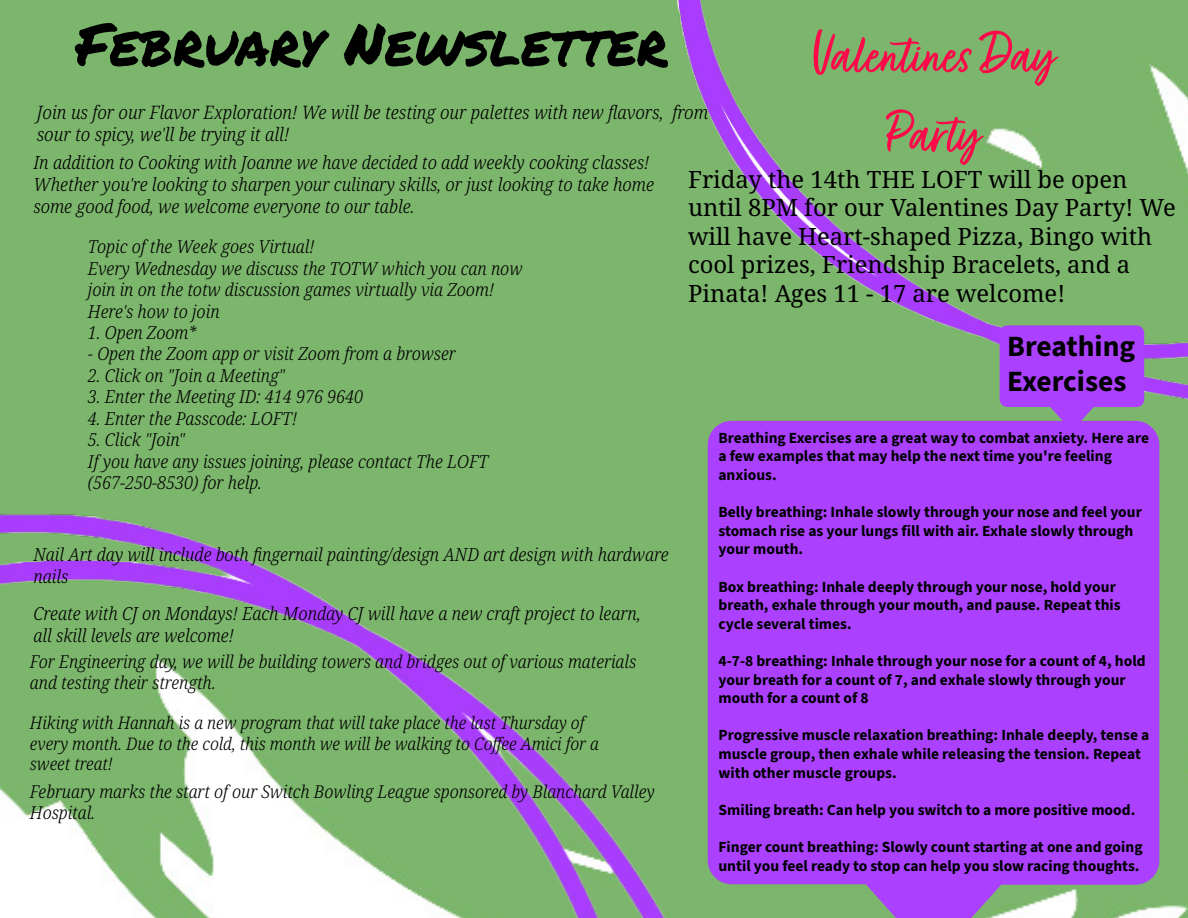
<style>
.page{position:relative;width:1188px;height:918px;background:#7cb66c}
.page>*{position:absolute;margin:0;border:0;box-sizing:border-box;transform-origin:0 0}
.t1{font:66px/79.2px "Fave Script Pro";color:#fb0949;text-align:center}
.t2{font:58.2px "Permanent Marker";color:#000}
.t3{font:700 29.4px/35.4px "Source Sans 3";color:#000}
.t4{font:23.85px/28.5px "Noto Serif Khmer";color:#000}
.t5{font:italic 300 semi-condensed 18.6px/22.2px "Noto Serif";color:#000}
.t6{font:italic 300 semi-condensed 18.15px/21.9px "Noto Serif";color:#000}
.t7{font:italic 300 semi-condensed 18px/21.6px "Noto Serif";color:#000}
.t8{font:italic 300 semi-condensed 17.85px/21.5px "Noto Serif";color:#000}
.t9{font:italic 300 semi-condensed 17.7px/21.1px "Noto Serif";color:#000}
.t10{font:italic 300 semi-condensed 17.4px/20.9px "Noto Serif";color:#000}
.t11{font:700 15.45px/18.6px "Source Sans 3";color:#000}
</style>
<div class="page">
<img style="left:0;top:512px;width:708px;height:406px">
<img style="left:678px;top:0;width:510px;height:408px">
<svg style="left:1000px;top:325px;width:144px;height:96px;background:#a54eed"></svg>
<div style="left:708px;top:421px;width:451px;height:497px;background:#ab40ff"></div>
<h2 class="t2" style="left:76px;top:1px;width:594px">February Newsletter</h2>
<h1 class="t1" style="left:813px;top:15px;width:244px">Valentines Day<br>Party</h1>
<h3 class="t4" style="left:688px;top:165px;width:489px">Friday the 14th THE LOFT will be open until 8PM for our Valentines Day Party! We will have Heart-shaped Pizza, Bingo with cool prizes, Friendship Bracelets, and a Pinata! Ages 11 - 17 are welcome!</h3>
<h3 class="t3" style="left:1007px;top:328px;width:130px">Breathing<br>Exercises</h3>
<p class="t11" style="left:718px;top:428px;width:432px">Breathing Exercises are a great way to combat anxiety. Here are a few examples that may help the next time you're feeling anxious.</p>
<p class="t11" style="left:718px;top:503px;width:425px">Belly breathing: Inhale slowly through your nose and feel your stomach rise as your lungs fill with air. Exhale slowly through your mouth.</p>
<p class="t11" style="left:718px;top:577px;width:404px">Box breathing: Inhale deeply through your nose, hold your breath, exhale through your mouth, and pause. Repeat this cycle several times.</p>
<p class="t11" style="left:718px;top:651px;width:429px">4-7-8 breathing: Inhale through your nose for a count of 4, hold your breath for a count of 7, and exhale slowly through your mouth for a count of 8</p>
<p class="t11" style="left:718px;top:726px;width:432px">Progressive muscle relaxation breathing: Inhale deeply, tense a muscle group, then exhale while releasing the tension. Repeat with other muscle groups.</p>
<p class="t11" style="left:718px;top:800px;width:418px">Smiling breath: Can help you switch to a more positive mood.</p>
<p class="t11" style="left:718px;top:837px;width:426px">Finger count breathing: Slowly count starting at one and going until you feel ready to stop can help you slow racing thoughts.</p>
<p class="t5" style="left:37px;top:102px;width:673px">Join us for our Flavor Exploration! We will be testing our palettes with new flavors, from sour to spicy, we'll be trying it all!</p>
<p class="t6" style="left:33px;top:153px;width:622px">In addition to Cooking with Joanne we have decided to add weekly cooking classes!<br>Whether you're looking to sharpen your culinary skills, or just looking to take home some good food, we welcome everyone to our table.</p>
<p class="t8" style="left:88px;top:237px;width:436px">Topic of the Week goes Virtual!<br>Every Wednesday we discuss the TOTW which you can now join in on the totw discussion games virtually via Zoom!<br>Here's how to join</p>
<p class="t8" style="left:88px;top:323px;width:109px">1. Open Zoom*</p>
<p class="t8" style="left:88px;top:344px;width:369px">- Open the Zoom app or visit Zoom from a browser</p>
<p class="t8" style="left:88px;top:365px;width:198px">2. Click on "Join a Meeting"</p>
<p class="t8" style="left:88px;top:387px;width:277px">3. Enter the Meeting ID: 414 976 9640</p>
<p class="t8" style="left:88px;top:408px;width:210px">4. Enter the Passcode: LOFT!</p>
<p class="t8" style="left:88px;top:430px;width:402px">5. Click "Join"<br>If you have any issues joining, please contact The LOFT (567-250-8530) for help.</p>
<p class="t7" style="left:33px;top:544px;width:637px">Nail Art day will include both fingernail painting/design AND art design with hardware nails</p>
<p class="t7" style="left:33px;top:604px;width:609px">Create with CJ on Mondays! Each Monday CJ will have a new craft project to learn, all skill levels are welcome!</p>
<p class="t9" style="left:30px;top:652px;width:608px">For Engineering day, we will be building towers and bridges out of various materials and testing their strength.</p>
<p class="t10" style="left:30px;top:713px;width:570px">Hiking with Hannah is a new program that will take place the last Thursday of every month. Due to the cold, this month we will be walking to Coffee Amici for a sweet treat!</p>
<p class="t9" style="left:30px;top:781px;width:626px">February marks the start of our Switch Bowling League sponsored by Blanchard Valley<br>Hospital.</p>
</div>
